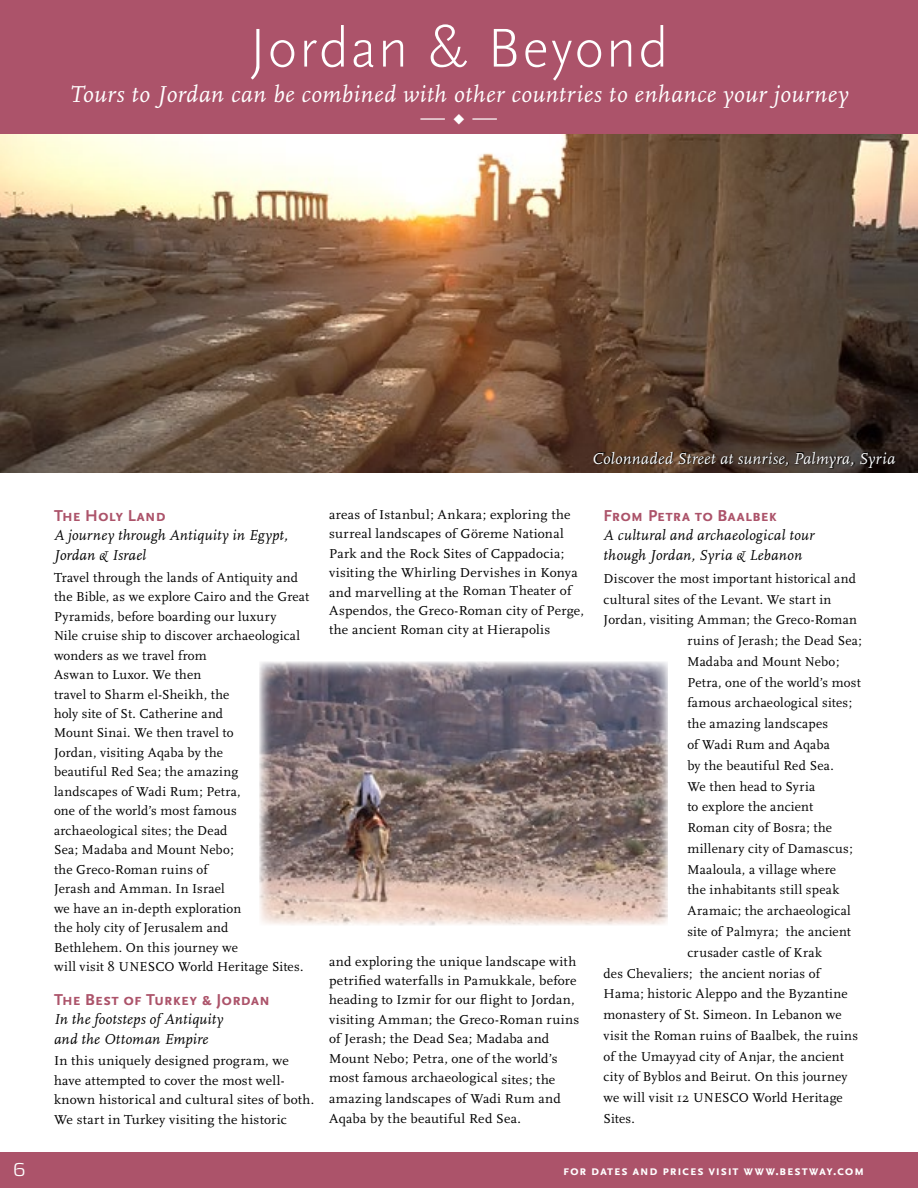
<style>
.page{position:relative;width:918px;height:1188px;background:#fff}
.page>*{position:absolute;margin:0;border:0;box-sizing:border-box;transform-origin:0 0}
.t1{font:300 57px "Scala Sans";letter-spacing:.03em;color:#fff}
.t2{font:italic 24px "Scala";letter-spacing:.02em;color:#fff}
.t3{font:21px "Scala Caps";color:#fff}
.t4{font:300 19.5px "Kontrapunkt";color:#fff}
.t5{font:700 16.5px "Scala Sans Caps";letter-spacing:.005em;color:#ac536a}
.t6{font:italic 16.5px "Scala";letter-spacing:.015em;color:#fff}
.t7{font:italic 15px/19.5px "Scala";letter-spacing:.015em;color:#000}
.t8{font:13.5px/19.5px "Scala";letter-spacing:.015em;color:#000}
.t9{font:700 13.5px "Scala Sans Caps";letter-spacing:.055em;color:#fff}
</style>
<div class="page">
<img style="left:0;top:134px;width:918px;height:338px">
<div style="left:0;top:1152px;width:918px;height:36px;background:#ac536a"></div>
<div style="left:0;top:0;width:918px;height:134px;background:#ac536a"></div>
<img style="left:260px;top:662px;width:408px;height:263px">
<svg style="left:594px;top:452px;width:303px;height:17px;background:#3c2d24"></svg>
<h1 class="t1" style="left:250px;top:17px;width:420px">Jordan &amp; Beyond</h1>
<h2 class="t2" style="left:70px;top:82px;width:780px">Tours to Jordan can be combined with other countries to enhance your journey</h2>
<h3 class="t3" style="left:420px;top:106px;width:80px">— π —</h3>
<p class="t6" style="left:592px;top:450px;width:305px">Colonnaded Street at sunrise, Palmyra, Syria</p>
<p class="t5" style="left:54px;top:506px;width:113px">The Holy Land</p>
<p class="t7" style="left:54px;top:526px;width:235px">A journey through Antiquity in Egypt,<br>Jordan &amp; Israel</p>
<p class="t8" style="left:54px;top:568px;width:257px">Travel through the lands of Antiquity and the Bible, as we explore Cairo and the Great<br>Pyramids, before boarding our luxury<br>Nile cruise ship to discover archaeological wonders as we travel from<br>Aswan to Luxor. We then<br>travel to Sharm el-Sheikh, the<br>holy site of St. Catherine and<br>Mount Sinai. We then travel to<br>Jordan, visiting Aqaba by the<br>beautiful Red Sea; the amazing<br>landscapes of Wadi Rum; Petra,<br>one of the world’s most famous archaeological sites; the Dead<br>Sea; Madaba and Mount Nebo;<br>the Greco-Roman ruins of<br>Jerash and Amman. In Israel<br>we have an in-depth exploration<br>the holy city of Jerusalem and<br>Bethlehem. On this journey we<br>will visit 8 UNESCO World Heritage Sites.</p>
<p class="t5" style="left:54px;top:990px;width:218px">The Best of Turkey &amp; Jordan</p>
<p class="t7" style="left:54px;top:1010px;width:171px">In the footsteps of Antiquity and the Ottoman Empire</p>
<p class="t8" style="left:54px;top:1052px;width:262px">In this uniquely designed program, we have attempted to cover the most well&shy;known historical and cultural sites of both.<br>We start in Turkey visiting the historic</p>
<p class="t8" style="left:329px;top:505px;width:250px">areas of Istanbul; Ankara; exploring the surreal landscapes of Göreme National Park and the Rock Sites of Cappadocia; visiting the Whirling Dervishes in Konya and marvelling at the Roman Theater of</p>
<p class="t8" style="left:329px;top:601px;width:256px">Aspendos, the Greco-Roman city of Perge, the ancient Roman city at Hierapolis</p>
<p class="t8" style="left:329px;top:952px;width:252px">and exploring the unique landscape with petrified waterfalls in Pamukkale, before heading to Izmir for our flight to Jordan, visiting Amman; the Greco-Roman ruins of Jerash; the Dead Sea; Madaba and Mount Nebo; Petra, one of the world’s most famous archaeological sites; the</p>
<p class="t8" style="left:329px;top:1090px;width:233px">amazing landscapes of Wadi Rum and<br>Aqaba by the beautiful Red Sea.</p>
<p class="t5" style="left:604px;top:506px;width:175px">From Petra to Baalbek</p>
<p class="t7" style="left:604px;top:526px;width:212px">A cultural and archaeological tour though Jordan, Syria &amp; Lebanon</p>
<p class="t8" style="left:604px;top:569px;width:254px">Discover the most important historical and</p>
<p class="t8" style="left:604px;top:590px;width:229px">cultural sites of the Levant. We start in</p>
<p class="t8" style="left:604px;top:610px;width:255px">Jordan, visiting Amman; the Greco-Roman</p>
<p class="t8" style="left:687px;top:631px;width:176px">ruins of Jerash; the Dead Sea;</p>
<p class="t8" style="left:687px;top:652px;width:154px">Madaba and Mount Nebo;</p>
<p class="t8" style="left:687px;top:673px;width:175px">Petra, one of the world’s most</p>
<p class="t8" style="left:687px;top:694px;width:166px">famous archaeological sites;</p>
<p class="t8" style="left:687px;top:714px;width:142px">the amazing landscapes</p>
<p class="t8" style="left:687px;top:735px;width:144px">of Wadi Rum and Aqaba</p>
<p class="t8" style="left:687px;top:756px;width:148px">by the beautiful Red Sea.</p>
<p class="t8" style="left:687px;top:777px;width:130px">We then head to Syria</p>
<p class="t8" style="left:687px;top:797px;width:127px">to explore the ancient</p>
<p class="t8" style="left:687px;top:818px;width:146px">Roman city of Bosra; the</p>
<p class="t8" style="left:687px;top:839px;width:167px">millenary city of Damascus;</p>
<p class="t8" style="left:687px;top:860px;width:150px">Maaloula, a village where</p>
<p class="t8" style="left:687px;top:881px;width:153px">the inhabitants still speak</p>
<p class="t8" style="left:687px;top:901px;width:165px">Aramaic; the archaeological</p>
<p class="t8" style="left:687px;top:922px;width:165px">site of Palmyra; the ancient</p>
<p class="t8" style="left:687px;top:943px;width:136px">crusader castle of Krak</p>
<p class="t8" style="left:604px;top:964px;width:218px">des Chevaliers; the ancient norias of</p>
<p class="t8" style="left:604px;top:984px;width:246px">Hama; historic Aleppo and the Byzantine</p>
<p class="t8" style="left:604px;top:1005px;width:240px">monastery of St. Simeon. In Lebanon we</p>
<p class="t8" style="left:604px;top:1026px;width:256px">visit the Roman ruins of Baalbek, the ruins</p>
<p class="t8" style="left:604px;top:1047px;width:242px">of the Umayyad city of Anjar, the ancient</p>
<p class="t8" style="left:604px;top:1068px;width:245px">city of Byblos and Beirut. On this journey</p>
<p class="t8" style="left:604px;top:1088px;width:241px">we will visit 12 UNESCO World Heritage</p>
<p class="t8" style="left:604px;top:1109px;width:33px">Sites.</p>
<h3 class="t4" style="left:13px;top:1158px;width:14px">6</h3>
<p class="t9" style="left:563px;top:1163px;width:303px">for dates and prices visit www.bestway.com</p>
</div>
